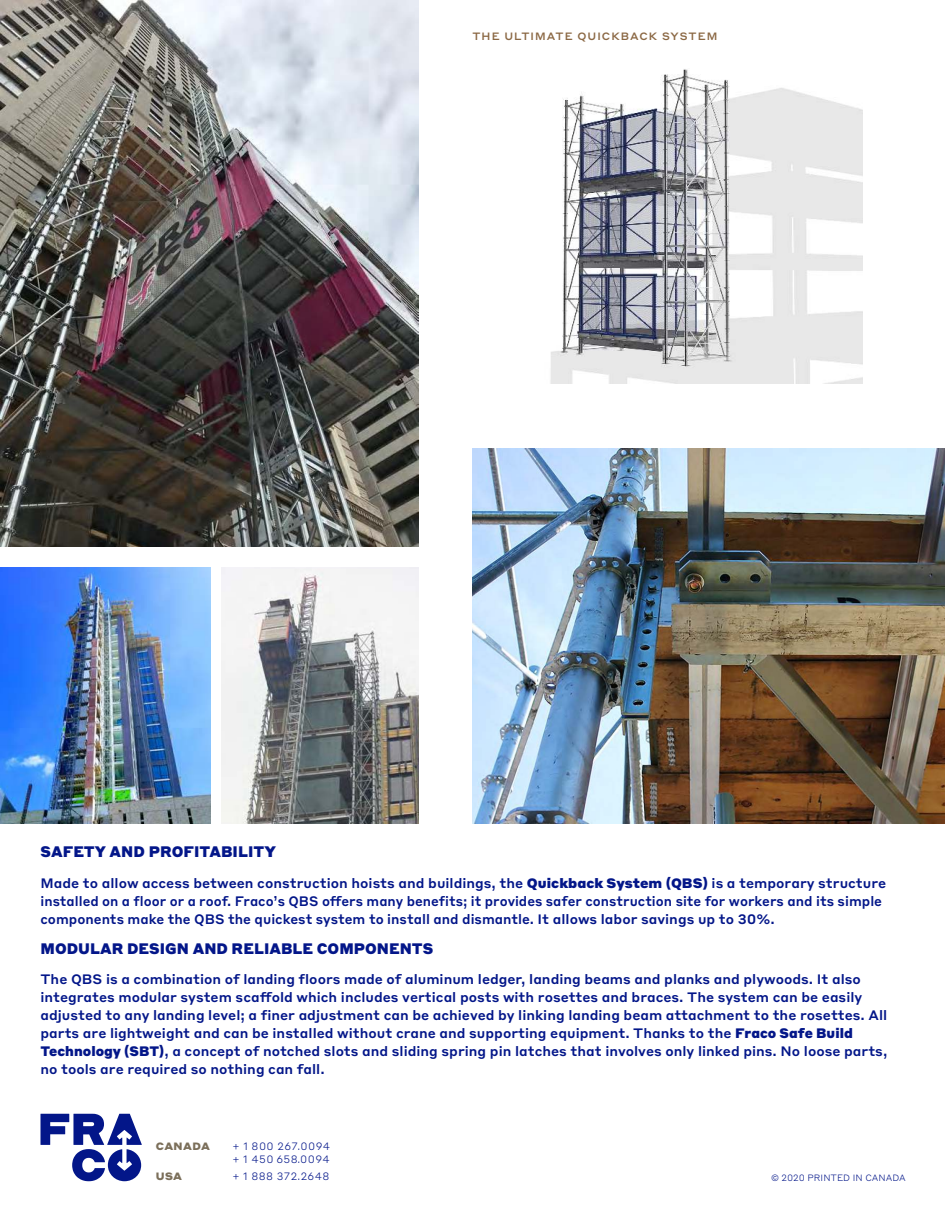
<style>
.page{position:relative;width:945px;height:1215px;background:#fff}
.page>*{position:absolute;margin:0;border:0;box-sizing:border-box;transform-origin:0 0}
.t1{font:900 15px "Styrene B";color:#031689}
.t2{font:500 13.5px/18px "Styrene B";color:#031689;scale:1.04 1}
.t3{font:300 10.5px "Styrene A";letter-spacing:.04em;color:#031689}
.t4{font:500 10.5px "Styrene A";letter-spacing:.1em;color:#8b6844}
.t5{font:900 10.5px "Styrene A";letter-spacing:.04em;color:#7b6f5a}
.t6{font:300 9px "Styrene B";color:#031689}
.s1{font-weight:900}
</style>
<div class="page">
<svg style="left:40px;top:1114px;width:102px;height:67px"></svg>
<img style="left:0;top:0;width:419px;height:547px">
<img style="left:0;top:567px;width:211px;height:257px">
<img style="left:221px;top:567px;width:197px;height:257px">
<img style="left:472px;top:449px;width:473px;height:375px">
<img style="left:550px;top:69px;width:312px;height:315px">
<p class="t4" style="left:472px;top:33px;width:246px">THE ULTIMATE QUICKBACK SYSTEM</p>
<p class="t1" style="left:40px;top:845px;width:237px">SAFETY AND PROFITABILITY</p>
<p class="t2" style="left:40px;top:875px;width:815px">Made to allow access between construction hoists and buildings, the <span class="s1">Quickback System (QBS)</span> is a temporary structure installed on a floor or a roof. Fraco’s QBS offers many benefits; it provides safer construction site for workers and its simple components make the QBS the quickest system to install and dismantle. It allows labor savings up to 30%.</p>
<p class="t1" style="left:40px;top:941px;width:394px">MODULAR DESIGN AND RELIABLE COMPONENTS</p>
<p class="t2" style="left:40px;top:971px;width:816px">The QBS is a combination of landing floors made of aluminum ledger, landing beams and planks and plywoods. It also integrates modular system scaffold which includes vertical posts with rosettes and braces. The system can be easily adjusted to any landing level; a finer adjustment can be achieved by linking landing beam attachment to the rosettes. All parts are lightweight and can be installed without crane and supporting equipment. Thanks to the <span class="s1">Fraco Safe Build Technology (SBT)</span>, a concept of notched slots and sliding spring pin latches that involves only linked pins. No loose parts, no tools are required so nothing can fall.</p>
<p class="t5" style="left:156px;top:1140px;width:56px">CANADA</p>
<p class="t3" style="left:233px;top:1140px;width:99px">+ 1 800 267.0094</p>
<p class="t5" style="left:156px;top:1171px;width:28px">USA</p>
<p class="t3" style="left:232px;top:1170px;width:99px">+ 1 888 372.2648</p>
<p class="t3" style="left:232px;top:1153px;width:99px">+ 1 450 658.0094</p>
<p class="t6" style="left:771px;top:1173px;width:136px">© 2020 PRINTED IN CANADA</p>
</div>
